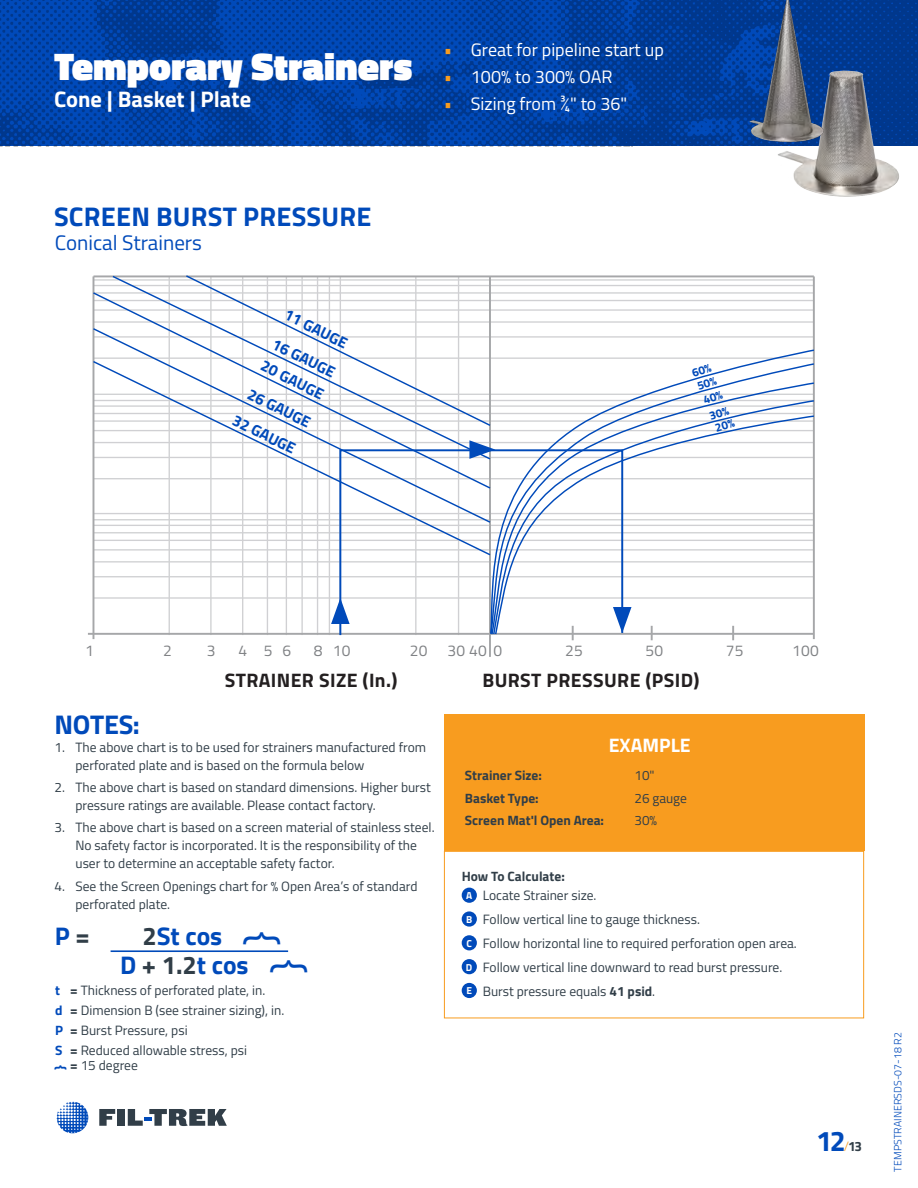
<style>
.page{position:relative;width:918px;height:1188px;background:#fff}
.page>*{position:absolute;margin:0;border:0;box-sizing:border-box;transform-origin:0 0}
.t1{font:42px "Titillium Web";color:#004aba}
.t2{font:900 39px "Titillium Web";color:#fff}
.t3{font:700 28.5px "Titillium Web";color:#004aba}
.Major_Body_headline{font:700 27px "Titillium Web";letter-spacing:.01em;color:#004aba}
.Section_Headline{font:700 27px "Titillium Web";letter-spacing:-.01em;color:#004aba}
.body{font:700 25.5px/28.5px "Titillium Web";color:#004aba;text-align:center}
.t4{font:700 22.5px "Titillium Web";color:#fff}
.Description_copy{font:21px "Titillium Web";color:#004aba}
.t5{font:700 19.5px "Titillium";letter-spacing:.02em;color:#231f20}
.Bullets{font:700 19.5px "Titillium Web";color:#fff}
.t6{font:18px "Titillium Web";color:#fff}
.t7{font:700 15.6px/30.8px "Titillium";color:#004aba}
.t8{font:15.6px "Titillium";letter-spacing:.02em;color:#808285}
.body-2{font:13.5px/18px "Titillium Web";color:#313e48}
.body-3{font:700 13.5px "Titillium Web";color:#313e48}
.Body{font:700 13.5px "Titillium Web";color:#313e48}
.body-4{font:700 13.5px "Titillium Web";color:#004aba}
.t9{font:300 10.5px "Titillium Web";letter-spacing:.01em;color:#004aba}
.body-5{font:700 10.2px "Titillium Web";color:#fff}
.s1{color:#f89c1f}
.s2{color:#313e48}
.s3{font-weight:700}
.s4{font-weight:300;font-size:13.5px;color:#f89c1f}
.s5{font-size:13.5px;color:#313e48}
</style>
<div class="page">
<img style="left:0;top:0;width:918px;height:146px">
<img style="left:778px;top:65px;width:124px;height:132px">
<img style="left:746px;top:0;width:79px;height:146px">
<div style="left:444px;top:851px;width:420px;height:167px;border:1px solid #f89c1f"></div>
<div style="left:444px;top:715px;width:420px;height:136px;background:#f89c1f"></div>
<div style="left:462px;top:888px;width:15px;height:15px;background:#004aba;border-radius:50%"></div>
<div style="left:462px;top:911px;width:15px;height:16px;background:#004aba;border-radius:50%"></div>
<div style="left:462px;top:935px;width:15px;height:15px;background:#004aba;border-radius:50%"></div>
<div style="left:462px;top:959px;width:15px;height:15px;background:#004aba;border-radius:50%"></div>
<div style="left:462px;top:983px;width:15px;height:15px;background:#004aba;border-radius:50%"></div>
<hr style="left:111px;top:950px;width:177px;height:2px;background:#004aba">
<hr style="left:93px;top:597px;width:721px;height:2px;background:#bcbdc0">
<hr style="left:93px;top:576px;width:721px;height:1px;background:#bcbdc0">
<hr style="left:93px;top:561px;width:721px;height:2px;background:#bcbdc0">
<hr style="left:93px;top:336px;width:721px;height:2px;background:#bcbdc0">
<hr style="left:93px;top:321px;width:721px;height:2px;background:#bcbdc0">
<hr style="left:93px;top:309px;width:721px;height:2px;background:#bcbdc0">
<hr style="left:93px;top:300px;width:721px;height:1px;background:#bcbdc0">
<hr style="left:93px;top:292px;width:721px;height:2px;background:#bcbdc0">
<hr style="left:93px;top:285px;width:721px;height:1px;background:#bcbdc0">
<hr style="left:93px;top:279px;width:721px;height:2px;background:#bcbdc0">
<hr style="left:169px;top:276px;width:1px;height:359px;background:#bcbdc0">
<hr style="left:210px;top:276px;width:2px;height:359px;background:#bcbdc0">
<hr style="left:242px;top:276px;width:1px;height:359px;background:#bcbdc0">
<hr style="left:267px;top:276px;width:1px;height:359px;background:#bcbdc0">
<hr style="left:286px;top:276px;width:1px;height:359px;background:#bcbdc0">
<hr style="left:301px;top:276px;width:2px;height:359px;background:#bcbdc0">
<hr style="left:317px;top:276px;width:1px;height:359px;background:#bcbdc0">
<hr style="left:329px;top:276px;width:1px;height:359px;background:#bcbdc0">
<hr style="left:93px;top:276px;width:1px;height:363px;background:#808285">
<hr style="left:489px;top:276px;width:2px;height:381px;background:#808285">
<hr style="left:813px;top:276px;width:2px;height:363px;background:#808285">
<hr style="left:88px;top:633px;width:726px;height:2px;background:#808285">
<hr style="left:93px;top:275px;width:721px;height:2px;background:#808285">
<svg style="left:111px;top:275px;width:381px;height:16px"></svg>
<svg style="left:92px;top:291px;width:400px;height:36px"></svg>
<svg style="left:92px;top:327px;width:400px;height:33px"></svg>
<svg style="left:92px;top:360px;width:391px;height:197px"></svg>
<svg style="left:331px;top:598px;width:7px;height:26px"></svg>
<svg style="left:469px;top:440px;width:14px;height:8px"></svg>
<svg style="left:338px;top:448px;width:236px;height:189px"></svg>
<svg style="left:483px;top:349px;width:332px;height:286px"></svg>
<svg style="left:57px;top:1102px;width:31px;height:31px"></svg>
<svg style="left:99px;top:1109px;width:16px;height:17px"></svg>
<div style="left:117px;top:1109px;width:8px;height:17px;background:#313e48"></div>
<svg style="left:128px;top:1109px;width:99px;height:17px"></svg>
<svg style="left:692px;top:364px;width:43px;height:68px"></svg>
<h2 class="t2" style="left:54px;top:38px;width:360px">Temporary Strainers</h2>
<h3 class="t6" style="left:444px;top:37px;width:222px"><span class="s1">•</span> Great for pipeline start up</h3>
<h3 class="t6" style="left:444px;top:64px;width:170px"><span class="s1">•</span> 100% to 300% OAR</h3>
<h3 class="t4" style="left:54px;top:82px;width:199px">Cone | Basket | Plate</h3>
<h3 class="t6" style="left:444px;top:90px;width:185px"><span class="s1">•</span> Sizing from ¾" to 36"</h3>
<p class="Major_Body_headline" style="left:54px;top:196px;width:319px">SCREEN BURST PRESSURE</p>
<p class="Description_copy" style="left:55px;top:228px;width:149px">Conical Strainers</p>
<p class="t7" style="left:293px;top:299px;width:72px;line-height:31.7px;rotate:26deg">11 GAUGE<br>16 GAUGE</p>
<p class="t7" style="left:267px;top:349px;width:72px;text-align:justify;rotate:26deg">20 GAUGE 26 GAUGE 32 GAUGE</p>
<p class="t8" style="left:85px;top:639px;width:10px">1</p>
<p class="t8" style="left:163px;top:639px;width:10px">2</p>
<p class="t8" style="left:207px;top:639px;width:10px">3</p>
<p class="t8" style="left:238px;top:639px;width:54px">4 56</p>
<p class="t8" style="left:314px;top:639px;width:38px">8 10</p>
<p class="t8" style="left:410px;top:639px;width:19px">20</p>
<p class="t8" style="left:447px;top:639px;width:57px">30 40 0</p>
<p class="t8" style="left:565px;top:639px;width:19px">25</p>
<p class="t8" style="left:645px;top:639px;width:19px">50</p>
<p class="t8" style="left:726px;top:639px;width:19px">75</p>
<p class="t8" style="left:792px;top:639px;width:28px">100</p>
<h3 class="t5" style="left:225px;top:665px;width:174px">STRAINER SIZE (In.)</h3>
<h3 class="t5" style="left:482px;top:665px;width:218px">BURST PRESSURE (PSID)</h3>
<p class="Section_Headline" style="left:54px;top:704px;width:87px">NOTES:</p>
<p class="body-2" style="left:75px;top:737px;width:352px;text-indent:-21px">1. The above chart is to be used for strainers manufactured from perforated plate and is based on the formula below</p>
<p class="body-2" style="left:75px;top:778px;width:357px;text-indent:-21px">2. The above chart is based on standard dimensions. Higher burst pressure ratings are available. Please contact factory.</p>
<p class="body-2" style="left:75px;top:818px;width:361px;text-indent:-21px">3. The above chart is based on a screen material of stainless steel.<br>No safety factor is incorporated. It is the responsibility of the user to determine an acceptable safety factor.</p>
<p class="body-2" style="left:75px;top:876px;width:343px;text-indent:-21px">4. See the Screen Openings chart for % Open Area’s of standard perforated plate.</p>
<p class="body" style="left:55px;top:921px;width:36px">P <span class="s2">=</span></p>
<p class="body" style="left:120px;top:921px;width:130px"><span class="s2">2</span>St cos<br>D <span class="s2">+ 1.2</span>t cos</p>
<p class="t1" style="left:231px;top:946px;width:16px;rotate:-90deg">}</p>
<p class="t1" style="left:258px;top:974px;width:16px;rotate:-90deg">}</p>
<p class="body-2" style="left:70px;top:980px;width:197px"><span class="s3">=</span> Thickness of perforated plate, in.</p>
<p class="body-2" style="left:70px;top:1001px;width:216px"><span class="s3">=</span> Dimension B (see strainer sizing), in.</p>
<p class="body-2" style="left:70px;top:1021px;width:119px"><span class="s3">=</span> Burst Pressure, psi</p>
<p class="body-2" style="left:70px;top:1041px;width:178px"><span class="s3">=</span> Reduced allowable stress, psi</p>
<p class="body-4" style="left:55px;top:980px;width:6px">t</p>
<p class="body-4" style="left:55px;top:1000px;width:9px">d</p>
<p class="body-4" style="left:55px;top:1020px;width:9px">P</p>
<p class="body-4" style="left:55px;top:1040px;width:9px">S</p>
<p class="body-4" style="left:50px;top:1070px;width:6px;rotate:-90deg">}</p>
<p class="body-2" style="left:70px;top:1056px;width:69px"><span class="s3">=</span> 15 degree</p>
<p class="Bullets" style="left:609px;top:730px;width:83px">EXAMPLE</p>
<p class="body-3" style="left:465px;top:765px;width:78px">Strainer Size:</p>
<p class="body-2" style="left:634px;top:766px;width:22px">10"</p>
<p class="body-3" style="left:465px;top:788px;width:75px">Basket Type:</p>
<p class="body-2" style="left:634px;top:788px;width:54px">26 gauge</p>
<p class="body-3" style="left:465px;top:810px;width:141px">Screen Mat'l Open Area:</p>
<p class="body-2" style="left:635px;top:811px;width:24px">30%</p>
<p class="Body" style="left:462px;top:866px;width:105px">How To Calculate:</p>
<p class="body-5" style="left:466px;top:888px;width:8px">A</p>
<p class="body-2" style="left:483px;top:886px;width:115px">Locate Strainer size.</p>
<p class="body-5" style="left:466px;top:912px;width:8px">B</p>
<p class="body-2" style="left:483px;top:910px;width:219px">Follow vertical line to gauge thickness.</p>
<p class="body-5" style="left:466px;top:935px;width:7px">C</p>
<p class="body-2" style="left:483px;top:933px;width:316px">Follow horizontal line to required perforation open area.</p>
<p class="body-5" style="left:466px;top:959px;width:8px">D</p>
<p class="body-2" style="left:483px;top:957px;width:301px">Follow vertical line downward to read burst pressure.</p>
<p class="body-5" style="left:466px;top:983px;width:7px">E</p>
<p class="body-2" style="left:483px;top:981px;width:174px">Burst pressure equals <span class="s3">41 psid</span>.</p>
<h3 class="t3" style="left:816px;top:1119px;width:47px">12<span class="s4">/</span><span class="s5">13</span></h3>
<p class="t9" style="left:890px;top:1172px;width:141px;rotate:-90deg">TempSTrainerSdS-07-18 r2</p>
</div>
